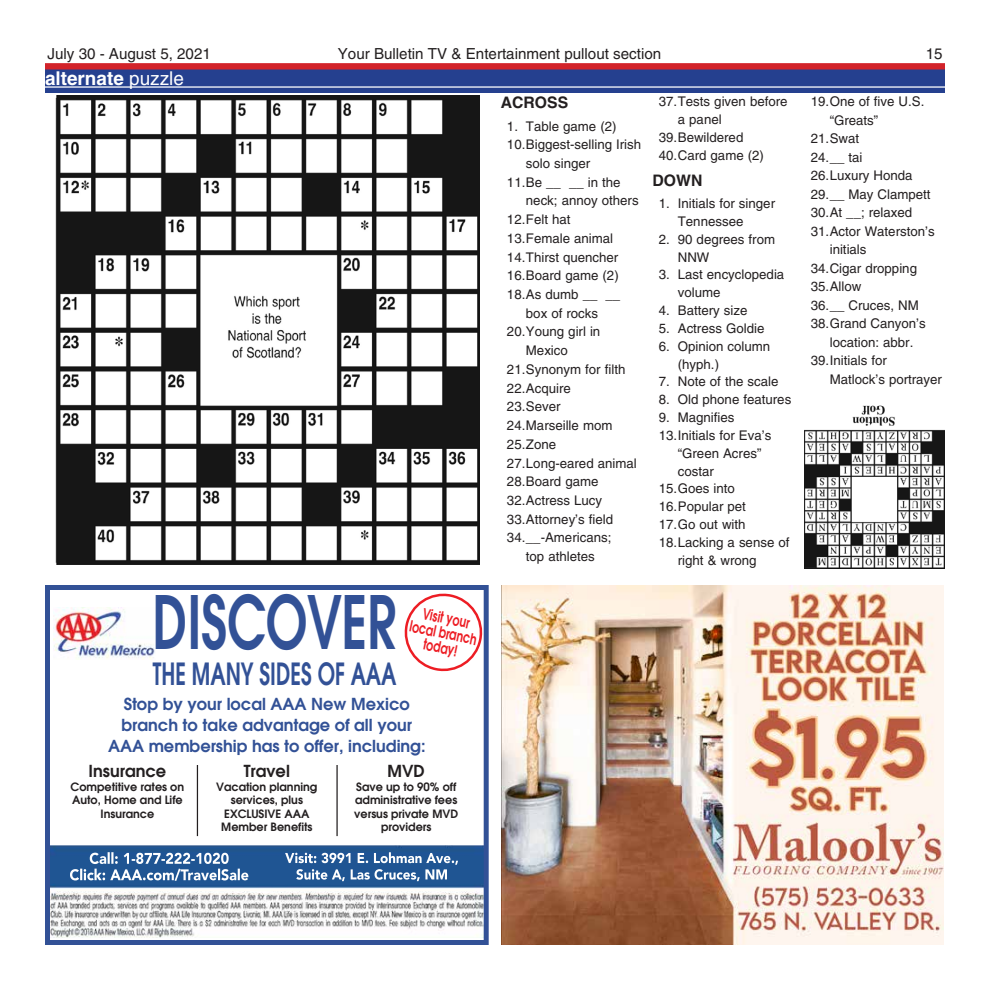
<style>
.page{position:relative;width:990px;height:990px;background:#fff}
.page>*{position:absolute;margin:0;border:0;box-sizing:border-box;transform-origin:0 0}
.t1{font:600 72px "Avant Garde";color:#325196;scale:.69 1}
.t2{font:600 30px "Avant Garde";color:#325196;scale:.69 1}
.t3{font:700 19px "Helvetica";color:#fff}
.t4{font:600 16.25px/21px "Avant Garde";color:#325196;text-align:center}
.t5{font:600 16.25px "Avant Garde";color:#231f20}
.t6{font:700 15.88px "Helvetica";color:#231f20}
.t7{font:15.25px "Helvetica";color:#231f20}
.t8{font:600 15px/15px "Avant Garde";color:#ed1d24;text-align:center;scale:.74 1}
.t9{font:13.38px/17.9px "Helvetica";color:#231f20}
.t10{font:600 11.25px/13.5px "Avant Garde";color:#231f20;text-align:center}
.s1{font-weight:400}
</style>
<div class="page">
<div style="left:45px;top:68px;width:900px;height:25px;background:#25408f"></div>
<hr style="left:45px;top:86px;width:900px;height:2px;background:#fff">
<img style="left:55px;top:96px;width:425px;height:469px">
<img style="left:804px;top:405px;width:141px;height:164px">
<div style="left:45px;top:63px;width:900px;height:6px;background:#d2232a"></div>
<img style="left:51px;top:845px;width:432px;height:92px">
<img style="left:90px;top:852px;width:139px;height:12px">
<img style="left:70px;top:869px;width:178px;height:12px">
<img style="left:295px;top:852px;width:100px;height:11px">
<img style="left:296px;top:869px;width:151px;height:11px">
<div style="left:45px;top:585px;width:444px;height:360px;border:5px solid #325196"></div>
<img style="left:54px;top:608px;width:101px;height:51px">
<hr style="left:197px;top:765px;width:1px;height:71px;background:#231f20">
<hr style="left:336px;top:765px;width:2px;height:71px;background:#231f20">
<svg style="left:400px;top:589px;width:87px;height:84px"></svg>
<img style="left:501px;top:585px;width:443px;height:360px">
<p class="t7" style="left:48px;top:45px;width:165px">July 30 - August 5, 2021</p>
<p class="t7" style="left:338px;top:45px;width:325px">Your Bulletin TV &amp; Entertainment pullout section</p>
<p class="t7" style="left:926px;top:45px;width:18px">15</p>
<h3 class="t3" style="left:45px;top:67px;width:140px">alternate <span class="s1">puzzle</span></h3>
<h1 class="t1" style="left:153px;top:576px;width:354px">DISCOVER</h1>
<h2 class="t2" style="left:153px;top:654px;width:355px">THE MANY SIDES OF AAA</h2>
<p class="t8" style="left:414px;top:604px;width:94px;rotate:11deg">Visit your local branch</p>
<p class="t8" style="left:425px;top:637px;width:48px;rotate:11deg">today!</p>
<p class="t4" style="left:108px;top:693px;width:319px">Stop by your local AAA New Mexico branch to take advantage of all your<br>AAA membership has to offer, including:</p>
<p class="t5" style="left:89px;top:761px;width:79px">Insurance</p>
<p class="t10" style="left:71px;top:780px;width:115px">Competitive rates on<br>Auto, Home and Life<br>Insurance</p>
<p class="t5" style="left:244px;top:761px;width:48px">Travel</p>
<p class="t10" style="left:216px;top:780px;width:103px">Vacation planning services, plus<br>EXCLUSIVE AAA<br>Member Benefits</p>
<p class="t5" style="left:388px;top:761px;width:39px">MVD</p>
<p class="t10" style="left:354px;top:780px;width:105px">Save up to 90% off administrative fees versus private MVD providers</p>
<p class="t6" style="left:501px;top:93px;width:69px">ACROSS</p>
<p class="t9" style="left:507px;top:117px;width:111px">1. Table game (2)</p>
<p class="t9" style="left:507px;top:136px;width:136px">10.Biggest-selling Irish</p>
<p class="t9" style="left:526px;top:154px;width:66px">solo singer</p>
<p class="t9" style="left:507px;top:173px;width:115px">11.Be __ __ in the</p>
<p class="t9" style="left:526px;top:192px;width:114px">neck; annoy others</p>
<p class="t9" style="left:507px;top:210px;width:65px">12.Felt hat</p>
<p class="t9" style="left:507px;top:229px;width:108px">13.Female animal</p>
<p class="t9" style="left:507px;top:248px;width:113px">14.Thirst quencher</p>
<p class="t9" style="left:507px;top:267px;width:113px">16.Board game (2)</p>
<p class="t9" style="left:507px;top:285px;width:115px">18.As dumb __ __</p>
<p class="t9" style="left:526px;top:304px;width:74px">box of rocks</p>
<p class="t9" style="left:507px;top:323px;width:95px">20.Young girl in</p>
<p class="t9" style="left:526px;top:342px;width:43px">Mexico</p>
<p class="t9" style="left:507px;top:360px;width:120px">21.Synonym for filth</p>
<p class="t9" style="left:507px;top:379px;width:65px">22.Acquire</p>
<p class="t9" style="left:507px;top:398px;width:55px">23.Sever</p>
<p class="t9" style="left:507px;top:416px;width:107px">24.Marseille mom</p>
<p class="t9" style="left:507px;top:435px;width:51px">25.Zone</p>
<p class="t9" style="left:507px;top:454px;width:131px">27.Long-eared animal</p>
<p class="t9" style="left:507px;top:473px;width:93px">28.Board game</p>
<p class="t9" style="left:507px;top:491px;width:97px">32.Actress Lucy</p>
<p class="t9" style="left:507px;top:510px;width:108px">33.Attorney’s field</p>
<p class="t9" style="left:507px;top:529px;width:106px">34.__-Americans;</p>
<p class="t9" style="left:526px;top:547px;width:70px">top athletes</p>
<p class="t9" style="left:659px;top:93px;width:130px">37.Tests given before</p>
<p class="t9" style="left:678px;top:110px;width:45px">a panel</p>
<p class="t9" style="left:659px;top:128px;width:86px">39.Bewildered</p>
<p class="t9" style="left:659px;top:146px;width:107px">40.Card game (2)</p>
<p class="t6" style="left:653px;top:171px;width:51px">DOWN</p>
<p class="t9" style="left:678px;top:194px;width:99px;text-indent:-19px">1. Initials for singer<br>Tennessee</p>
<p class="t9" style="left:678px;top:230px;width:99px;text-indent:-19px">2. 90 degrees from<br>NNW</p>
<p class="t9" style="left:678px;top:266px;width:108px;text-indent:-19px">3. Last encyclopedia volume</p>
<p class="t9" style="left:659px;top:301px;width:90px">4. Battery size</p>
<p class="t9" style="left:659px;top:319px;width:107px">5. Actress Goldie</p>
<p class="t9" style="left:678px;top:337px;width:94px;text-indent:-19px">6. Opinion column (hyph.)</p>
<p class="t9" style="left:659px;top:373px;width:121px">7. Note of the scale</p>
<p class="t9" style="left:659px;top:391px;width:134px">8. Old phone features</p>
<p class="t9" style="left:659px;top:408px;width:77px">9. Magnifies</p>
<p class="t9" style="left:659px;top:426px;width:114px">13.Initials for Eva’s</p>
<p class="t9" style="left:678px;top:444px;width:85px">“Green Acres”</p>
<p class="t9" style="left:678px;top:462px;width:38px">costar</p>
<p class="t9" style="left:659px;top:480px;width:78px">15.Goes into</p>
<p class="t9" style="left:659px;top:498px;width:89px">16.Popular pet</p>
<p class="t9" style="left:659px;top:515px;width:88px">17.Go out with</p>
<p class="t9" style="left:659px;top:533px;width:132px">18.Lacking a sense of</p>
<p class="t9" style="left:678px;top:551px;width:80px">right &amp; wrong</p>
<p class="t9" style="left:811px;top:92px;width:115px">19.One of five U.S.</p>
<p class="t9" style="left:830px;top:111px;width:50px">“Greats”</p>
<p class="t9" style="left:811px;top:129px;width:50px">21.Swat</p>
<p class="t9" style="left:811px;top:148px;width:53px">24.__ tai</p>
<p class="t9" style="left:811px;top:167px;width:103px">26.Luxury Honda</p>
<p class="t9" style="left:811px;top:185px;width:121px">29.__ May Clampett</p>
<p class="t9" style="left:811px;top:204px;width:103px">30.At __; relaxed</p>
<p class="t9" style="left:811px;top:222px;width:125px">31.Actor Waterston’s</p>
<p class="t9" style="left:830px;top:241px;width:38px">initials</p>
<p class="t9" style="left:811px;top:259px;width:108px">34.Cigar dropping</p>
<p class="t9" style="left:811px;top:278px;width:52px">35.Allow</p>
<p class="t9" style="left:811px;top:296px;width:110px">36.__ Cruces, NM</p>
<p class="t9" style="left:811px;top:315px;width:117px">38.Grand Canyon’s</p>
<p class="t9" style="left:830px;top:333px;width:85px">location: abbr.</p>
<p class="t9" style="left:811px;top:352px;width:78px">39.Initials for</p>
<p class="t9" style="left:830px;top:370px;width:114px">Matlock’s portrayer</p>
</div>
